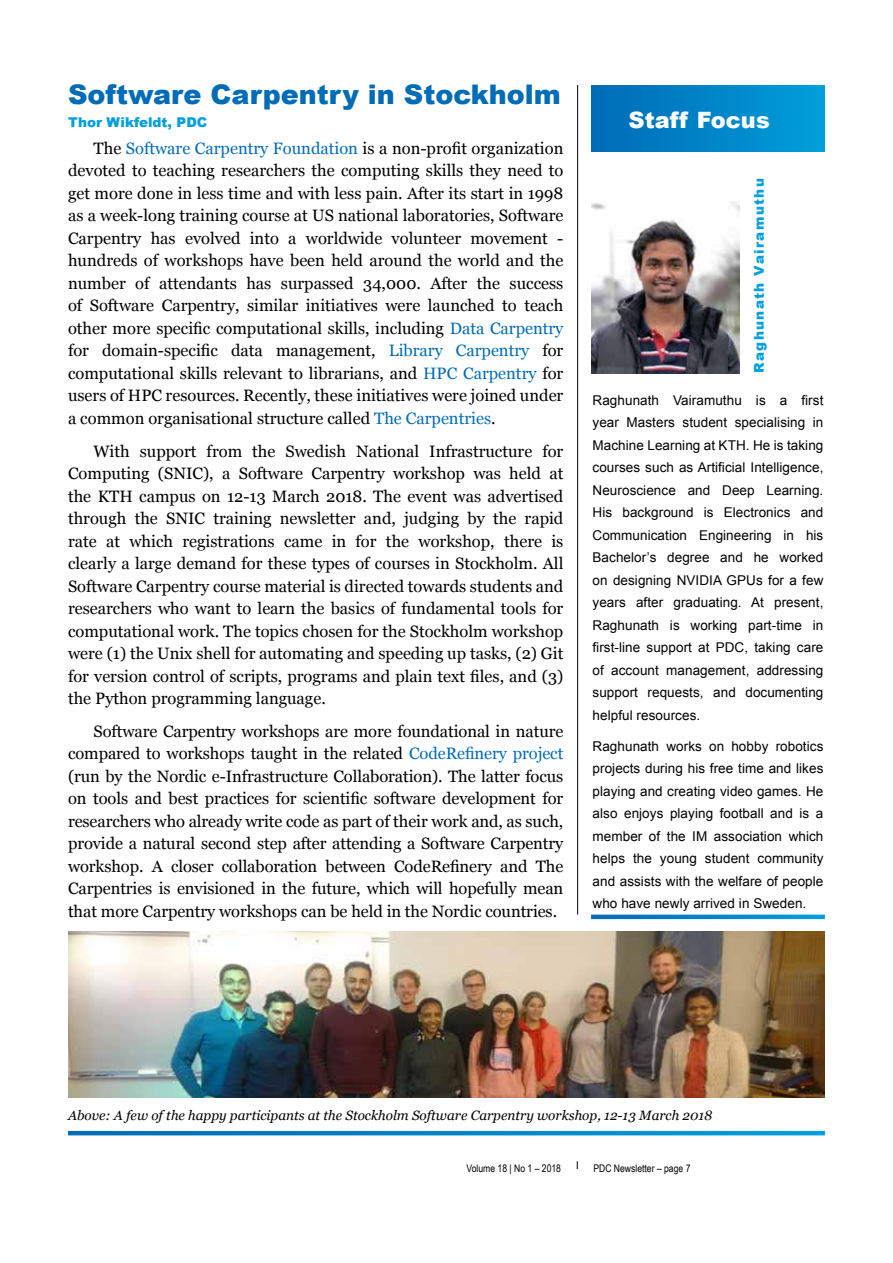
<style>
.page{position:relative;width:893px;height:1263px;background:#fff}
.page>*{position:absolute;margin:0;border:0;box-sizing:border-box;transform-origin:0 0}
.t1{font:900 27px "Arial";color:#006cb7}
.t2{font:900 22.5px "Arial";color:#fff}
.t3{font:16.5px/22.5px "Georgia";color:#000;text-align:justify}
.t4{font:13.5px/22.5px "Arial";letter-spacing:.005em;color:#000;text-align:justify}
.t5{font:italic 13.5px "Georgia";color:#000}
.t6{font:900 13.5px "Arial";letter-spacing:.09em;color:#00a0dc}
.t7{font:900 13.5px "Arial";color:#00a0dc}
.t8{font:10.5px "Arial Narrow";color:#000}
.s1{color:#006cb7}
</style>
<div class="page">
<hr style="left:577px;top:85px;width:1px;height:829px;background:#000">
<img style="left:68px;top:931px;width:757px;height:166px">
<img style="left:591px;top:201px;width:148px;height:172px">
<div style="left:591px;top:85px;width:234px;height:67px;background:linear-gradient(to right,#006ab6,#009eda)"></div>
<svg style="left:68px;top:1131px;width:757px;height:4px;background:#0084c8"></svg>
<svg style="left:591px;top:914px;width:234px;height:5px"></svg>
<h1 class="t1" style="left:68px;top:75px;width:494px">Software Carpentry in Stockholm</h1>
<p class="t7" style="left:68px;top:112px;width:141px">Thor Wikfeldt, PDC</p>
<p class="t3" style="left:68px;top:136px;width:497px;text-indent:26px">The <span class="s1">Software Carpentry Foundation</span> is a non-profit organization devoted to teaching researchers the computing skills they need to get more done in less time and with less pain. After its start in 1998 as a week-long training course at US national laboratories, Software Carpentry has evolved into a worldwide volunteer movement - hundreds of workshops have been held around the world and the number of attendants has surpassed 34,000. After the success of Software Carpentry, similar initiatives were launched to teach other more specific computational skills, including <span class="s1">Data Carpentry </span>for domain-specific data management, <span class="s1">Library Carpentry</span> for computational skills relevant to librarians, and <span class="s1">HPC Carpentry</span> for users of HPC resources. Recently, these initiatives were joined under a common organisational structure called <span class="s1">The Carpentries</span>.</p>
<p class="t3" style="left:68px;top:439px;width:497px;text-indent:26px">With support from the Swedish National Infrastructure for Computing (SNIC), a Software Carpentry workshop was held at the KTH campus on 12-13 March 2018. The event was advertised through the SNIC training newsletter and, judging by the rapid rate at which registrations came in for the workshop, there is clearly a large demand for these types of courses in Stockholm. All Software Carpentry course material is directed towards students and researchers who want to learn the basics of fundamental tools for computational work. The topics chosen for the Stockholm workshop were (1) the Unix shell for automating and speeding up tasks, (2) Git for version control of scripts, programs and plain text files, and (3) the Python programming language.</p>
<p class="t3" style="left:68px;top:719px;width:497px;text-indent:26px">Software Carpentry workshops are more foundational in nature compared to workshops taught in the related <span class="s1">CodeRefinery project </span>(run by the Nordic e-Infrastructure Collaboration). The latter focus on tools and best practices for scientific software development for researchers who already write code as part of their work and, as such, provide a natural second step after attending a Software Carpentry workshop. A closer collaboration between CodeRefinery and The Carpentries is envisioned in the future, which will hopefully mean that more Carpentry workshops can be held in the Nordic countries.</p>
<h2 class="t2" style="left:628px;top:104px;width:143px">Staff Focus</h2>
<p class="t6" style="left:749px;top:373px;width:196px;rotate:-90deg">Raghunath Vairamuthu</p>
<p class="t4" style="left:593px;top:389px;width:232px">Raghunath Vairamuthu is a first year Masters student specialising in Machine Learning at KTH. He is taking courses such as Artificial Intelligence, Neuroscience and Deep Learning.<br>His background is Electronics and Communication Engineering in his Bachelor’s degree and he worked on designing NVIDIA GPUs for a few years after graduating. At present, Raghunath is working part-time in first-line support at PDC, taking care of account management, addressing support requests, and documenting helpful resources.</p>
<p class="t4" style="left:593px;top:735px;width:232px">Raghunath works on hobby robotics projects during his free time and likes playing and creating video games. He also enjoys playing football and is a member of the IM association which helps the young student community and assists with the welfare of people who have newly arrived in Sweden.</p>
<p class="t5" style="left:68px;top:1106px;width:646px">Above: A few of the happy participants at the Stockholm Software Carpentry workshop, 12-13 March 2018</p>
<p class="t8" style="left:466px;top:1161px;width:96px">Volume 18 | No 1 – 2018</p>
<p class="t8" style="left:593px;top:1161px;width:99px">PDC Newsletter – page 7</p>
</div>
